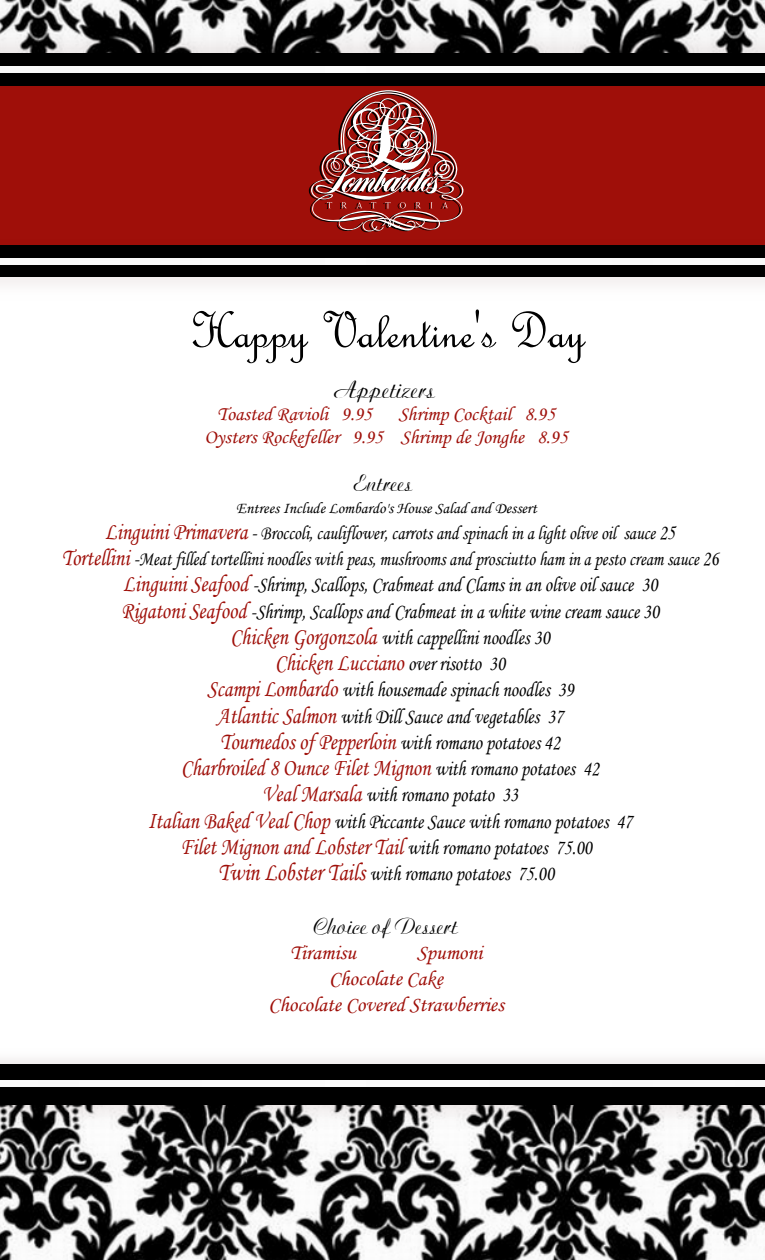
<style>
.page{position:relative;width:765px;height:1260px;background:#fff}
.page>*{position:absolute;margin:0;border:0;box-sizing:border-box;transform-origin:0 0}
.t1{font:55px "French Script";color:#000}
.t2{font:25px "Agnes";color:#000}
.t3{font:24.25px/26.2px "Monotype Corsiva";color:#9f0f09;text-align:center;scale:.85 1}
.t4{font:23.12px "Agnes";color:#000}
.t5{font:21.5px/26.2px "Monotype Corsiva";color:#000;text-align:center;scale:.85 1}
.t6{font:21.25px "Monotype Corsiva";color:#9f0f09}
.t7{font:20px/26.2px "Monotype Corsiva";color:#000;text-align:center;scale:.85 1}
.t8{font:20px/22.5px "Monotype Corsiva";color:#9f0f09}
.t9{font:15.88px "Monotype Corsiva";color:#000}
.s1{font-size:24.25px;color:#9f0f09}
.s2{font-size:21.5px}
.s3{font-size:21.5px;color:#000}
.s4{font-size:25.62px;color:#9f0f09}
</style>
<div class="page">
<img style="left:0;top:1132px;width:765px;height:128px">
<img style="left:0;top:0;width:765px;height:25px">
<img style="left:0;top:25px;width:765px;height:29px">
<div style="left:0;top:54px;width:765px;height:80px;background:#000"></div>
<div style="left:0;top:67px;width:765px;height:6px;background:#fafafa"></div>
<div style="left:0;top:86px;width:765px;height:180px;background:#9f0f09"></div>
<div style="left:0;top:245px;width:765px;height:32px;background:#000"></div>
<div style="left:0;top:259px;width:765px;height:5px;background:#fafafa"></div>
<img style="left:0;top:1112px;width:765px;height:20px">
<img style="left:0;top:1059px;width:765px;height:53px">
<div style="left:0;top:1065px;width:765px;height:40px;background:#000"></div>
<div style="left:0;top:1080px;width:765px;height:6px;background:#fafafa"></div>
<svg style="left:309px;top:90px;width:155px;height:195px"></svg>
<h1 class="t1" style="left:189px;top:296px;width:397px">Happy Valentine's Day</h1>
<p class="t2" style="left:335px;top:375px;width:102px">Appetizers</p>
<p class="t8" style="left:217px;top:403px;width:156px">Toasted Ravioli 9.95</p>
<p class="t8" style="left:205px;top:403px;width:365px;text-indent:194px">Shrimp Cocktail 8.95<br>Oysters Rockefeller 9.95 Shrimp de Jonghe 8.95</p>
<p class="t4" style="left:354px;top:471px;width:60px">Entrees</p>
<p class="t9" style="left:236px;top:498px;width:302px">Entrees Include Lombardo's House Salad and Dessert</p>
<p class="t7" style="left:62px;top:520px;width:774px"><span class="s1">Linguini Primavera</span> <span class="s2">-</span> Broccoli, cauliflower, carrots and spinach in a light olive oil sauce <span class="s2">25<br></span><span class="s1">Tortellini</span> <span class="s2">-</span>Meat filled tortellini noodles with peas, mushrooms and prosciutto ham in a pesto cream sauce <span class="s2">26</span></p>
<p class="t5" style="left:121px;top:572px;width:635px"><span class="s1">Linguini Seafood</span> -Shrimp, Scallops, Crabmeat and Clams in an olive oil sauce 30<br><span class="s1">Rigatoni Seafood</span> -Shrimp, Scallops and Crabmeat in a white wine cream sauce 30<br><span class="s1">Chicken Gorgonzola</span> with cappellini noodles 30</p>
<p class="t3" style="left:275px;top:650px;width:272px">Chicken Lucciano <span class="s3">over risotto 30</span></p>
<p class="t5" style="left:207px;top:677px;width:433px"><span class="s1">Scampi Lombardo</span> with housemade spinach noodles 39<br><span class="s1">Atlantic Salmon</span> with Dill Sauce and vegetables 37</p>
<p class="t3" style="left:181px;top:728px;width:493px">Tournedos of Pepperloin <span class="s3">with romano potatoes 42<br></span>Charbroiled 8 Ounce Filet Mignon <span class="s3">with romano potatoes 42</span></p>
<p class="t5" style="left:148px;top:782px;width:572px"><span class="s1">Veal Marsala</span> with romano potato 33<br><span class="s1">Italian Baked Veal Chop</span> with Piccante Sauce with romano potatoes 47</p>
<p class="t3" style="left:181px;top:833px;width:485px">Filet Mignon and Lobster Tail <span class="s3">with romano potatoes 75.00</span></p>
<p class="t5" style="left:218px;top:860px;width:396px"><span class="s4">Twin Lobster Tails</span> with romano potatoes 75.00</p>
<p class="t4" style="left:314px;top:913px;width:145px">Choice of Dessert</p>
<p class="t6" style="left:290px;top:940px;width:67px">Tiramisu</p>
<p class="t6" style="left:417px;top:940px;width:67px">Spumoni</p>
<p class="t6" style="left:329px;top:966px;width:115px">Chocolate Cake</p>
<p class="t6" style="left:268px;top:991px;width:237px">Chocolate Covered Strawberries</p>
</div>
